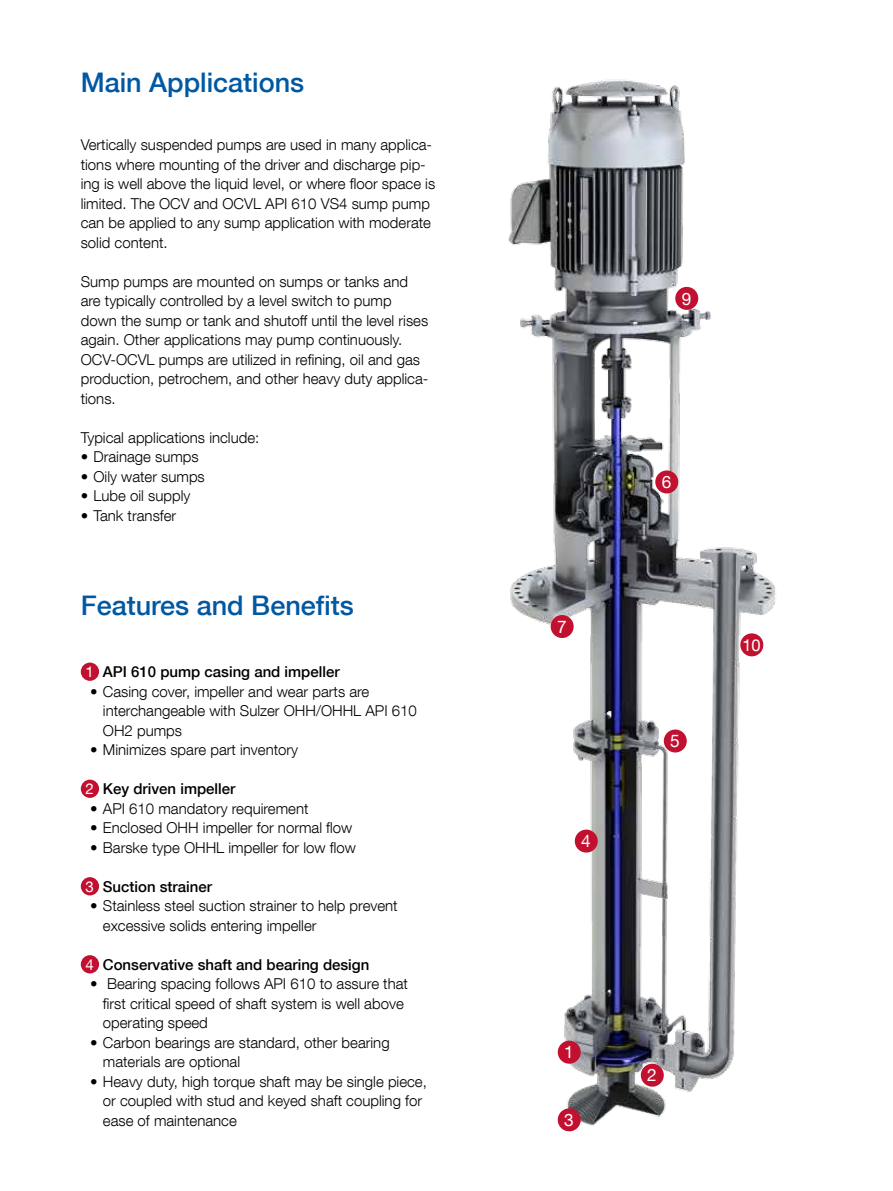
<style>
.page{position:relative;width:893px;height:1191px;background:#fff}
.page>*{position:absolute;margin:0;border:0;box-sizing:border-box;transform-origin:0 0}
.t1{font:500 27px "Helvetica Neue LT Com";color:#0058a2}
.t2{font:17.25px "Helvetica Neue LT Com";color:#fff}
.t3{font:16.5px "Helvetica Neue LT Com";color:#fff}
.t4{font:300 15px/19.5px "Helvetica Neue LT Com";color:#000}
.t5{font:500 15px "Helvetica Neue LT Com";color:#000}
.t6{font:15px "Helvetica Neue LT Com";color:#fff}
</style>
<div class="page">
<img style="left:508px;top:79px;width:267px;height:1053px">
<div style="left:81px;top:662px;width:18px;height:19px;background:#c21130;border-radius:50%"></div>
<div style="left:81px;top:779px;width:18px;height:19px;background:#c21130;border-radius:50%"></div>
<div style="left:81px;top:877px;width:18px;height:18px;background:#c21130;border-radius:50%"></div>
<div style="left:81px;top:955px;width:18px;height:18px;background:#c21130;border-radius:50%"></div>
<div style="left:558px;top:1040px;width:23px;height:23px;background:#c21130;border-radius:50%"></div>
<div style="left:641px;top:1063px;width:23px;height:23px;background:#c21130;border-radius:50%"></div>
<div style="left:558px;top:1108px;width:23px;height:23px;background:#c21130;border-radius:50%"></div>
<div style="left:575px;top:829px;width:23px;height:23px;background:#c21130;border-radius:50%"></div>
<div style="left:664px;top:729px;width:23px;height:23px;background:#c21130;border-radius:50%"></div>
<div style="left:655px;top:470px;width:23px;height:23px;background:#c21130;border-radius:50%"></div>
<div style="left:551px;top:615px;width:23px;height:23px;background:#c21130;border-radius:50%"></div>
<div style="left:675px;top:287px;width:23px;height:23px;background:#c21130;border-radius:50%"></div>
<div style="left:740px;top:633px;width:23px;height:23px;background:#c21130;border-radius:50%"></div>
<h1 class="t1" style="left:81px;top:66px;width:225px">Main Applications</h1>
<p class="t4" style="left:81px;top:135px;width:356px">Vertically suspended pumps are used in many applica&shy;tions where mounting of the driver and discharge pip&shy;ing is well above the liquid level, or where floor space is limited. The OCV and OCVL API 610 VS4 sump pump can be applied to any sump application with moderate solid content.</p>
<p class="t4" style="left:81px;top:271px;width:349px">Sump pumps are mounted on sumps or tanks and are typically controlled by a level switch to pump down the sump or tank and shutoff until the level rises again. Other applications may pump continuously.<br>OCV-OCVL pumps are utilized in refining, oil and gas production, petrochem, and other heavy duty applica&shy;tions.</p>
<p class="t4" style="left:81px;top:427px;width:180px">Typical applications include:</p>
<p class="t4" style="left:81px;top:447px;width:120px">• Drainage sumps</p>
<p class="t4" style="left:81px;top:466px;width:126px">• Oily water sumps</p>
<p class="t4" style="left:81px;top:486px;width:111px">• Lube oil supply</p>
<p class="t4" style="left:81px;top:505px;width:97px">• Tank transfer</p>
<h1 class="t1" style="left:81px;top:589px;width:275px">Features and Benefits</h1>
<p class="t5" style="left:90px;top:662px;width:251px">• API 610 pump casing and impeller</p>
<p class="t4" style="left:103px;top:681px;width:316px;text-indent:-13px">• Casing cover, impeller and wear parts are interchangeable with Sulzer OHH/OHHL API 610<br>OH2 pumps</p>
<p class="t4" style="left:90px;top:739px;width:210px">• Minimizes spare part inventory</p>
<p class="t5" style="left:90px;top:779px;width:147px">• Key driven impeller</p>
<p class="t4" style="left:90px;top:798px;width:220px">• API 610 mandatory requirement</p>
<p class="t4" style="left:90px;top:817px;width:264px">• Enclosed OHH impeller for normal flow</p>
<p class="t4" style="left:90px;top:837px;width:267px">• Barske type OHHL impeller for low flow</p>
<p class="t5" style="left:90px;top:877px;width:123px">• Suction strainer</p>
<p class="t4" style="left:103px;top:895px;width:296px;text-indent:-13px">• Stainless steel suction strainer to help prevent excessive solids entering impeller</p>
<p class="t5" style="left:90px;top:955px;width:281px">• Conservative shaft and bearing design</p>
<p class="t4" style="left:103px;top:973px;width:307px;text-indent:-13px">• Bearing spacing follows API 610 to assure that first critical speed of shaft system is well above operating speed</p>
<p class="t4" style="left:103px;top:1032px;width:288px;text-indent:-13px">• Carbon bearings are standard, other bearing materials are optional</p>
<p class="t4" style="left:103px;top:1071px;width:325px;text-indent:-13px">• Heavy duty, high torque shaft may be single piece, or coupled with stud and keyed shaft coupling for ease of maintenance</p>
<p class="t6" style="left:86px;top:662px;width:10px">1</p>
<p class="t6" style="left:86px;top:779px;width:10px">2</p>
<p class="t6" style="left:86px;top:877px;width:10px">3</p>
<p class="t6" style="left:86px;top:955px;width:10px">4</p>
<p class="t2" style="left:557px;top:616px;width:11px">7</p>
<p class="t2" style="left:581px;top:830px;width:11px">4</p>
<p class="t2" style="left:682px;top:288px;width:11px">9</p>
<p class="t2" style="left:662px;top:471px;width:11px">6</p>
<p class="t2" style="left:670px;top:730px;width:11px">5</p>
<p class="t3" style="left:742px;top:635px;width:20px">10</p>
<p class="t2" style="left:564px;top:1041px;width:11px">1</p>
<p class="t2" style="left:564px;top:1109px;width:11px">3</p>
<p class="t2" style="left:647px;top:1064px;width:11px">2</p>
</div>
